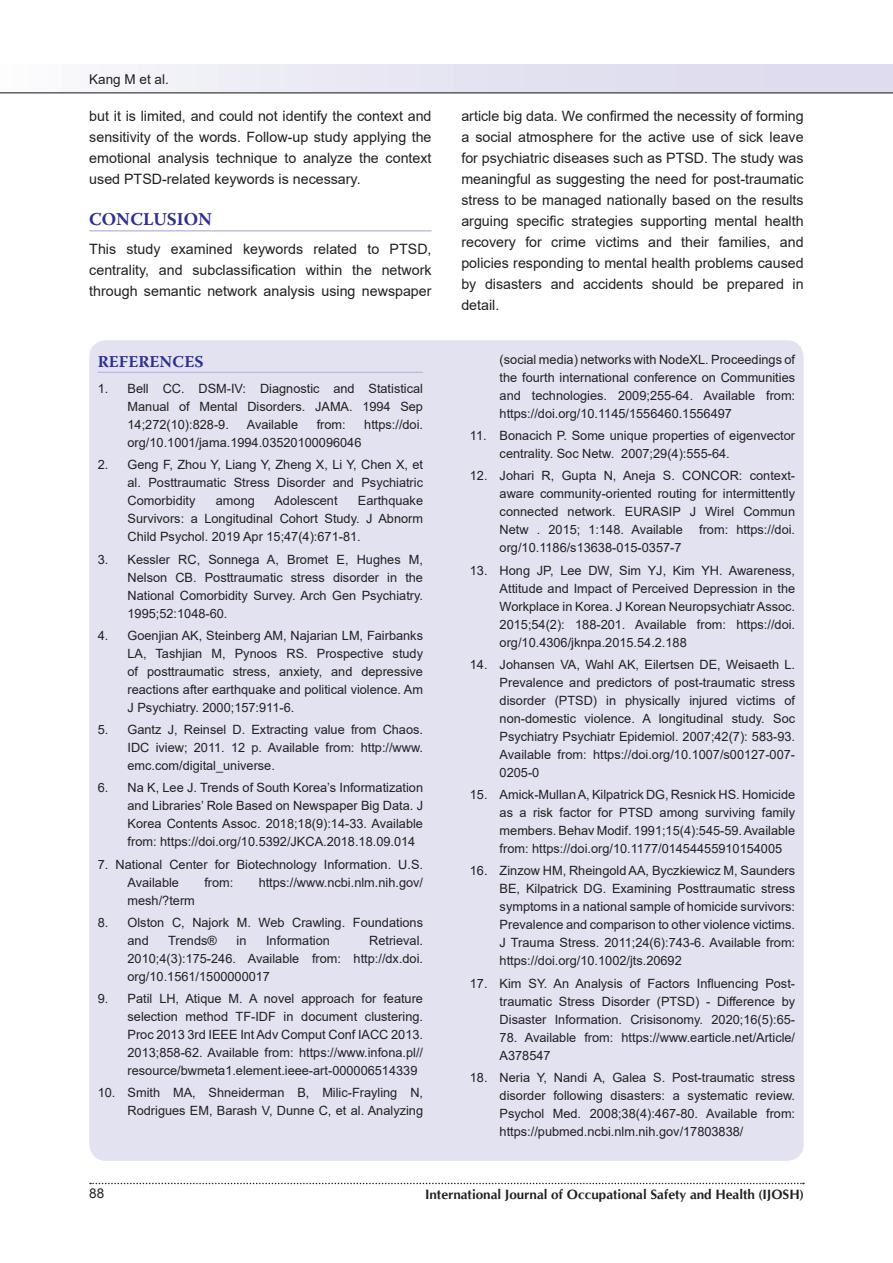
<style>
.page{position:relative;width:893px;height:1263px;background:#fff}
.page>*{position:absolute;margin:0;border:0;box-sizing:border-box;transform-origin:0 0}
.t1{font:700 18px "Warnock Pro";color:#2e3092}
.t2{font:700 16.5px "Warnock Pro";letter-spacing:.01em;color:#2e3092}
.t3{font:14.25px/21px "Arial";color:#231f20;text-align:justify}
.t4{font:700 13.5px "CG Omega";color:#231f20}
.t5{font:13.5px "Arial";color:#231f20}
.t6{font:12.75px/18px "Arial";color:#231f20;text-align:justify}
</style>
<div class="page">
<div style="left:0;top:65px;width:893px;height:29px;background:linear-gradient(to right,#f8f8fb,#d8d6eb)"></div>
<svg style="left:90px;top:1183px;width:714px;height:1px"></svg>
<hr style="left:0;top:92px;width:893px;height:2px;background:#636366">
<div style="left:89px;top:340px;width:715px;height:821px;background:#e3e2f1;border-radius:17px"></div>
<hr style="left:89px;top:230px;width:343px;height:2px;background:#c2bfde">
<hr style="left:98px;top:372px;width:325px;height:1px;background:#c2bfde">
<p class="t5" style="left:89px;top:70px;width:81px">Kang M et al.</p>
<p class="t3" style="left:89px;top:105px;width:344px">but it is limited, and could not identify the context and sensitivity of the words. Follow-up study applying the emotional analysis technique to analyze the context used PTSD-related keywords is necessary.</p>
<h1 class="t1" style="left:89px;top:208px;width:124px">CONCLUSION</h1>
<p class="t3" style="left:89px;top:239px;width:344px">This study examined keywords related to PTSD, centrality, and subclassification within the network through semantic network analysis using newspaper</p>
<p class="t2" style="left:98px;top:351px;width:107px">REFERENCES</p>
<p class="t6" style="left:128px;top:379px;width:297px;text-indent:-30px">1. Bell CC. DSM-IV: Diagnostic and Statistical Manual of Mental Disorders. JAMA. 1994 Sep 14;272(10):828-9.</p>
<p class="t6" style="left:247px;top:415px;width:53px">Available</p>
<p class="t6" style="left:317px;top:415px;width:31px">from:</p>
<p class="t6" style="left:364px;top:415px;width:60px">https://doi.</p>
<p class="t6" style="left:128px;top:433px;width:235px">org/10.1001/jama.1994.03520100096046</p>
<p class="t6" style="left:128px;top:456px;width:297px;text-indent:-30px">2. Geng F, Zhou Y, Liang Y, Zheng X, Li Y, Chen X, et al. Posttraumatic Stress Disorder and Psychiatric Comorbidity</p>
<p class="t6" style="left:128px;top:492px;width:297px;text-indent:230px">Earthquake Survivors: a Longitudinal Cohort Study. J Abnorm Child Psychol. 2019 Apr 15;47(4):671-81.</p>
<p class="t6" style="left:128px;top:550px;width:297px;text-indent:-30px">3. Kessler RC, Sonnega A, Bromet E, Hughes M, Nelson CB. Posttraumatic stress disorder in the National Comorbidity Survey. Arch Gen Psychiatry.<br>1995;52:1048-60.</p>
<p class="t6" style="left:128px;top:626px;width:297px;text-indent:-30px">4. Goenjian AK, Steinberg AM, Najarian LM, Fairbanks LA, Tashjian M, Pynoos RS. Prospective study of posttraumatic stress, anxiety, and depressive reactions after earthquake and political violence. Am J Psychiatry. 2000;157:911-6.</p>
<p class="t6" style="left:128px;top:720px;width:297px;text-indent:-30px">5. Gantz J, Reinsel D. Extracting value from Chaos.<br>IDC iview; 2011. 12 p. Available from: http://www. emc.com/digital_universe.</p>
<p class="t6" style="left:128px;top:779px;width:297px;text-indent:-30px">6. Na K, Lee J. Trends of South Korea’s Informatization and Libraries’ Role Based on Newspaper Big Data. J Korea Contents Assoc. 2018;18(9):14-33. Available from: https://doi.org/10.5392/JKCA.2018.18.09.014</p>
<p class="t6" style="left:128px;top:855px;width:297px;text-indent:-30px">7. National Center for Biotechnology Information. U.S.<br>Available</p>
<p class="t6" style="left:216px;top:492px;width:40px">among</p>
<p class="t6" style="left:274px;top:492px;width:65px">Adolescent</p>
<p class="t6" style="left:204px;top:873px;width:31px">from:</p>
<p class="t6" style="left:259px;top:873px;width:166px">https://www.ncbi.nlm.nih.gov/</p>
<p class="t6" style="left:128px;top:891px;width:69px">mesh/?term</p>
<p class="t6" style="left:128px;top:913px;width:297px;text-indent:-30px">8. Olston C, Najork M. Web Crawling. Foundations and</p>
<p class="t6" style="left:168px;top:931px;width:50px">Trends®</p>
<p class="t6" style="left:237px;top:931px;width:11px">in</p>
<p class="t6" style="left:266px;top:931px;width:65px">Information</p>
<p class="t6" style="left:128px;top:931px;width:297px;text-indent:242px">Retrieval.<br>2010;4(3):175-246. Available from: http://dx.doi. org/10.1561/1500000017</p>
<p class="t6" style="left:128px;top:989px;width:297px;text-indent:-30px">9. Patil LH, Atique M. A novel approach for feature selection method TF-IDF in document clustering.<br>Proc 2013 3rd IEEE Int Adv Comput Conf IACC 2013.<br>2013;858-62. Available from: https://www.infona.pl// resource/bwmeta1.element.ieee-art-000006514339</p>
<p class="t6" style="left:98px;top:1084px;width:327px;text-align:right">10. Smith MA, Shneiderman B, Milic-Frayling N,<br>Rodrigues EM, Barash V, Dunne C, et al. Analyzing</p>
<p class="t3" style="left:461px;top:105px;width:344px">article big data. We confirmed the necessity of forming a social atmosphere for the active use of sick leave for psychiatric diseases such as PTSD. The study was meaningful as suggesting the need for post-traumatic stress to be managed nationally based on the results arguing specific strategies supporting mental health recovery for crime victims and their families, and policies responding to mental health problems caused by disasters and accidents should be prepared in detail.</p>
<p class="t6" style="left:500px;top:350px;width:297px">(social media) networks with NodeXL. Proceedings of the fourth international conference on Communities and technologies. 2009;255-64. Available from: https://doi.org/10.1145/1556460.1556497</p>
<p class="t6" style="left:500px;top:426px;width:297px;text-indent:-30px">11. Bonacich P. Some unique properties of eigenvector centrality. Soc Netw. 2007;29(4):555-64.</p>
<p class="t6" style="left:500px;top:467px;width:297px;text-indent:-30px">12. Johari R, Gupta N, Aneja S. CONCOR: context&shy;aware community-oriented routing for intermittently connected network. EURASIP J Wirel Commun Netw . 2015; 1:148. Available</p>
<p class="t6" style="left:699px;top:521px;width:97px">from: https://doi.</p>
<p class="t6" style="left:500px;top:539px;width:183px">org/10.1186/s13638-015-0357-7</p>
<p class="t6" style="left:500px;top:561px;width:297px;text-indent:-30px">13. Hong JP, Lee DW, Sim YJ, Kim YH. Awareness, Attitude and Impact of Perceived Depression in the Workplace in Korea. J Korean Neuropsychiatr Assoc.<br>2015;54(2): 188-201. Available from: https://doi. org/10.4306/jknpa.2015.54.2.188</p>
<p class="t6" style="left:500px;top:655px;width:297px;text-indent:-30px">14. Johansen VA, Wahl AK, Eilertsen DE, Weisaeth L.<br>Prevalence and predictors of post-traumatic stress disorder (PTSD) in physically injured victims of non-domestic violence. A longitudinal study. Soc Psychiatry Psychiatr Epidemiol. 2007;42(7): 583-93.<br>Available from: https://doi.org/10.1007/s00127-007- 0205-0</p>
<p class="t6" style="left:500px;top:785px;width:297px;text-indent:-30px">15. Amick-Mullan A, Kilpatrick DG, Resnick HS. Homicide as a risk factor for PTSD among surviving family members. Behav Modif. 1991;15(4):545-59. Available from: https://doi.org/10.1177/01454455910154005</p>
<p class="t6" style="left:500px;top:862px;width:297px;text-indent:-30px">16. Zinzow HM, Rheingold AA, Byczkiewicz M, Saunders BE, Kilpatrick DG. Examining Posttraumatic stress symptoms in a national sample of homicide survivors:<br>Prevalence and comparison to other violence victims.<br>J Trauma Stress. 2011;24(6):743-6. Available from: https://doi.org/10.1002/jts.20692</p>
<p class="t6" style="left:500px;top:974px;width:297px;text-indent:-30px">17. Kim SY. An Analysis of Factors Influencing Post&shy;traumatic Stress Disorder (PTSD) - Difference by Disaster Information. Crisisonomy. 2020;16(5):65-</p>
<p class="t6" style="left:500px;top:1028px;width:297px">78. Available from: https://www.earticle.net/Article/<br>A378547</p>
<p class="t6" style="left:500px;top:1068px;width:297px;text-indent:-30px">18. Neria Y, Nandi A, Galea S. Post-traumatic stress disorder following disasters: a systematic review.<br>Psychol Med. 2008;38(4):467-80. Available from: https://pubmed.ncbi.nlm.nih.gov/17803838/</p>
<p class="t5" style="left:89px;top:1184px;width:17px">88</p>
<p class="t4" style="left:425px;top:1185px;width:380px">International Journal of Occupational Safety and Health (IJOSH)</p>
</div>
